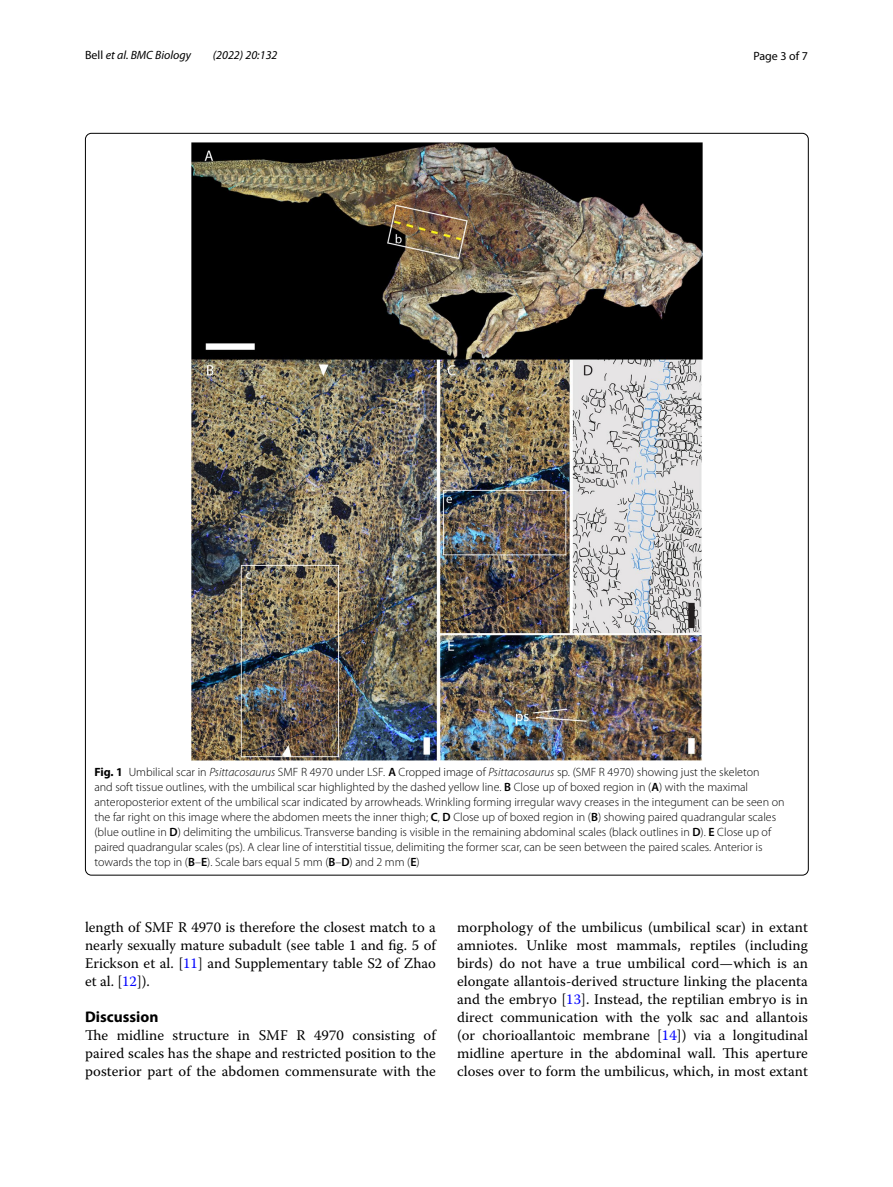
<style>
.page{position:relative;width:893px;height:1187px;background:#fff}
.page>*{position:absolute;margin:0;border:0;box-sizing:border-box;transform-origin:0 0}
.t1{font:700 15.45px "Myriad Pro";color:#000}
.t2{font:14.7px/18px "Warnock Pro";letter-spacing:.005em;color:#000;text-align:justify}
.t3{font:300 12px/15px "Myriad Pro";color:#000}
.t4{font:italic 12px "Myriad Pro";color:#000}
.t5{font:12px "Myriad Pro";color:#000}
.s1{font-style:normal}
.s2{font-weight:700}
.s3{font-style:italic}
.s4{font-weight:600}
.s5{color:#00f}
</style>
<div class="page">
<img style="left:192px;top:142px;width:510px;height:618px">
<p class="t4" style="left:85px;top:48px;width:107px"><span class="s1">Bell</span> et al. BMC Biology</p>
<p class="t4" style="left:213px;top:48px;width:66px">(2022) 20:132</p>
<p class="t5" style="left:753px;top:48px;width:56px">Page 3 of 7</p>
<p class="t3" style="left:94px;top:764px;width:692px"><span class="s2">Fig. 1</span> Umbilical scar in <span class="s3">Psittacosaurus</span> SMF R 4970 under LSF<span class="s3">.</span> <span class="s4">A</span> Cropped image of <span class="s3">Psittacosaurus</span> sp. (SMF R 4970) showing just the skeleton<br>and soft tissue outlines, with the umbilical scar highlighted by the dashed yellow line. <span class="s4">B</span> Close up of boxed region in (<span class="s4">A</span>) with the maximal anteroposterior extent of the umbilical scar indicated by arrowheads. Wrinkling forming irregular wavy creases in the integument can be seen on the far right on this image where the abdomen meets the inner thigh; <span class="s4">C</span>, <span class="s4">D</span> Close up of boxed region in (<span class="s4">B</span>) showing paired quadrangular scales (blue outline in <span class="s4">D</span>) delimiting the umbilicus. Transverse banding is visible in the remaining abdominal scales (black outlines in <span class="s4">D</span>). <span class="s4">E</span> Close up of paired quadrangular scales (ps). A clear line of interstitial tissue, delimiting the former scar, can be seen between the paired scales. Anterior is towards the top in (<span class="s4">B</span>–<span class="s4">E</span>). Scale bars equal 5 mm (<span class="s4">B</span>–<span class="s4">D</span>) and 2 mm (<span class="s4">E</span>)</p>
<p class="t2" style="left:85px;top:917px;width:352px">length of SMF R 4970 is therefore the closest match to a nearly sexually mature subadult (see table 1 and fig. 5 of Erickson et al. [<span class="s5">11</span>] and Supplementary table S2 of Zhao et al. [<span class="s5">12</span>]).</p>
<p class="t1" style="left:85px;top:1006px;width:75px">Discussion</p>
<p class="t2" style="left:85px;top:1025px;width:352px">The midline structure in SMF R 4970 consisting of paired scales has the shape and restricted position to the posterior part of the abdomen commensurate with the</p>
<p class="t2" style="left:457px;top:917px;width:352px">morphology of the umbilicus (umbilical scar) in extant amniotes. Unlike most mammals, reptiles (including birds) do not have a true umbilical cord—which is an elongate allantois-derived structure linking the placenta and the embryo [<span class="s5">13</span>]. Instead, the reptilian embryo is in direct communication with the yolk sac and allantois (or chorioallantoic membrane [<span class="s5">14</span>]) via a longitudinal midline aperture in the abdominal wall. This aperture closes over to form the umbilicus, which, in most extant</p>
</div>
